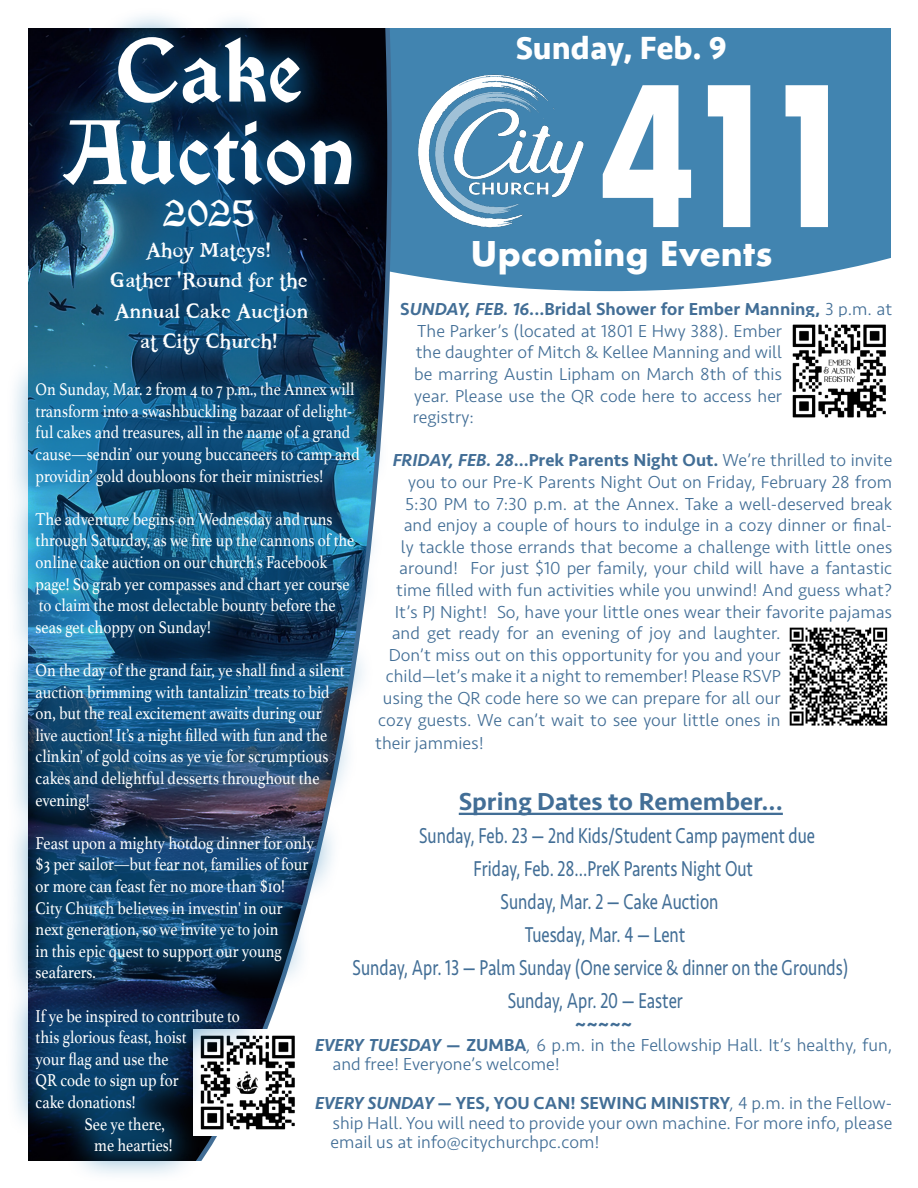
<style>
.page{position:relative;width:918px;height:1188px;background:#fff}
.page>*{position:absolute;margin:0;border:0;box-sizing:border-box;transform-origin:0 0}
.t1{font:700 188.1px "Futura";color:#fff;scale:.74 1}
.t2{font:85.5px "Vinque";color:#fff}
.t3{font:34.5px "Vinque";color:#fff}
.t4{font:700 33.15px "Futura";color:#fff}
.t5{font:700 33px "Seravek";color:#fff}
.t6{font:30.3px "Booter Five Zero";color:#fff;scale:.84 1}
.t7{font:500 25.5px "Seravek Basic";color:#426e96}
.t8{font:22.2px "Seravek Basic";color:#426e96;scale:.75 1}
.t9{font:500 19.05px "Seravek Basic";color:#426e96}
.t10{font:300 18px/21.6px "Seravek Basic";color:#426e96}
.t11{font:18px/21.6px "Athelas";color:#fff;scale:.86 1}
.t12{font:500 18px "Seravek Basic";color:#426e96}
.s1{font-weight:500}
.s2{font-weight:500;font-style:italic}
.s3{font-style:italic}
.s4{font-weight:300}
</style>
<div class="page">
<div style="left:392px;top:28px;width:499px;height:263px;background:#4184b0"></div>
<hr style="left:459px;top:813px;width:324px;height:2px;background:#426e96">
<img style="left:792px;top:324px;width:94px;height:94px">
<img style="left:411px;top:61px;width:180px;height:180px">
<div style="left:5px;top:6px;width:385px;height:1177px;background:#0b6daa;opacity:.62"></div>
<img style="left:789px;top:627px;width:99px;height:99px">
<p class="t5" style="left:516px;top:22px;width:213px">Sunday, Feb. 9</p>
<p class="t1" style="left:601px;top:20px;width:350px">411</p>
<p class="t2" style="left:114px;top:9px;width:191px">Cake</p>
<p class="t2" style="left:63px;top:92px;width:293px">Auction</p>
<p class="t3" style="left:163px;top:189px;width:93px">2025</p>
<p class="t6" style="left:147px;top:235px;width:149px">Ahoy Mateys!</p>
<p class="t6" style="left:110px;top:265px;width:237px">Gather 'Round for the</p>
<p class="t6" style="left:115px;top:296px;width:231px">Annual Cake Auction</p>
<p class="t6" style="left:140px;top:327px;width:165px">at City Church!</p>
<p class="t11" style="left:36px;top:378px;width:378px">On Sunday, Mar. 2 from 4 to 7 p.m., the Annex will transform into a swashbuckling bazaar of delight&shy;ful cakes and treasures, all in the name of a grand cause—sendin’ our young buccaneers to camp and providin’ gold doubloons for their ministries!</p>
<p class="t11" style="left:36px;top:508px;width:372px">The adventure begins on Wednesday and runs through Saturday, as we fire up the cannons of the online cake auction on our church's Facebook</p>
<p class="t11" style="left:36px;top:572px;width:367px">page! So grab yer compasses and chart yer course</p>
<p class="t11" style="left:39px;top:594px;width:347px">to claim the most delectable bounty before the</p>
<p class="t11" style="left:36px;top:616px;width:205px">seas get choppy on Sunday!</p>
<p class="t11" style="left:36px;top:659px;width:361px">On the day of the grand fair, ye shall find a silent</p>
<p class="t11" style="left:36px;top:680px;width:343px">auction brimming with tantalizin’ treats to bid</p>
<p class="t11" style="left:36px;top:702px;width:334px">on, but the real excitement awaits during our</p>
<p class="t11" style="left:36px;top:724px;width:341px">live auction! It’s a night filled with fun and the</p>
<p class="t11" style="left:36px;top:745px;width:342px">clinkin' of gold coins as ye vie for scrumptious</p>
<p class="t11" style="left:36px;top:767px;width:332px">cakes and delightful desserts throughout the</p>
<p class="t11" style="left:36px;top:788px;width:64px">evening!</p>
<p class="t11" style="left:36px;top:832px;width:325px">Feast upon a mighty hotdog dinner for only</p>
<p class="t11" style="left:36px;top:853px;width:319px">$3 per sailor—but fear not, families of four</p>
<p class="t11" style="left:36px;top:875px;width:291px">or more can feast fer no more than $10!</p>
<p class="t11" style="left:36px;top:896px;width:289px">City Church believes in investin' in our</p>
<p class="t11" style="left:36px;top:918px;width:284px">next generation, so we invite ye to join</p>
<p class="t11" style="left:36px;top:940px;width:288px">in this epic quest to support our young</p>
<p class="t11" style="left:36px;top:961px;width:72px">seafarers.</p>
<p class="t11" style="left:36px;top:1004px;width:239px">If ye be inspired to contribute to</p>
<p class="t11" style="left:36px;top:1026px;width:177px">this glorious feast, hoist</p>
<p class="t11" style="left:36px;top:1048px;width:156px">your flag and use the</p>
<p class="t11" style="left:36px;top:1069px;width:168px">QR code to sign up for</p>
<p class="t11" style="left:36px;top:1091px;width:118px">cake donations!</p>
<p class="t11" style="left:84px;top:1112px;width:95px">See ye there,</p>
<p class="t11" style="left:94px;top:1134px;width:93px">me hearties!</p>
<p class="t4" style="left:470px;top:230px;width:303px">Upcoming Events</p>
<p class="t10" style="left:413px;top:298px;width:481px;text-indent:-12px"><span class="s1">S</span><span class="s2">UNDAY, FEB. 16</span><span class="s1">...Bridal Shower for Ember Manning,</span> 3 p.m. at The Parker’s (located at 1801 E Hwy 388). Ember<br>the daughter of Mitch &amp; Kellee Manning and will<br>be marring Austin Lipham on March 8th of this<br>year. Please use the QR code here to access her<br>registry:</p>
<p class="t12" style="left:393px;top:449px;width:501px"><span class="s3">FRIDAY, FEB. 28</span>...Prek Parents Night Out. <span class="s4">We’re thrilled to invite</span></p>
<p class="t10" style="left:408px;top:471px;width:485px">you to our Pre-K Parents Night Out on Friday, February 28 from</p>
<p class="t10" style="left:405px;top:493px;width:489px">5:30 PM to 7:30 p.m. at the Annex. Take a well-deserved break</p>
<p class="t10" style="left:404px;top:514px;width:490px">and enjoy a couple of hours to indulge in a cozy dinner or final-</p>
<p class="t10" style="left:401px;top:536px;width:493px">ly tackle those errands that become a challenge with little ones</p>
<p class="t10" style="left:399px;top:557px;width:494px">around! For just $10 per family, your child will have a fantastic</p>
<p class="t10" style="left:396px;top:579px;width:498px">time filled with fun activities while you unwind! And guess what?</p>
<p class="t10" style="left:395px;top:601px;width:499px">It’s PJ Night! So, have your little ones wear their favorite pajamas</p>
<p class="t10" style="left:392px;top:622px;width:390px">and get ready for an evening of joy and laughter.</p>
<p class="t10" style="left:389px;top:644px;width:393px">Don’t miss out on this opportunity for you and your</p>
<p class="t10" style="left:386px;top:665px;width:396px">child—let’s make it a night to remember! Please RSVP</p>
<p class="t10" style="left:383px;top:687px;width:399px">using the QR code here so we can prepare for all our</p>
<p class="t10" style="left:378px;top:709px;width:404px">cozy guests. We can’t wait to see your little ones in</p>
<p class="t10" style="left:375px;top:732px;width:110px">their jammies!</p>
<p class="t7" style="left:459px;top:786px;width:326px">Spring Dates to Remember...</p>
<p class="t8" style="left:419px;top:822px;width:529px">Sunday, Feb. 23 — 2nd Kids/Student Camp payment due</p>
<p class="t8" style="left:474px;top:855px;width:374px">Friday, Feb. 28...PreK Parents Night Out</p>
<p class="t8" style="left:501px;top:888px;width:292px">Sunday, Mar. 2 — Cake Auction</p>
<p class="t8" style="left:525px;top:921px;width:216px">Tuesday, Mar. 4 — Lent</p>
<p class="t8" style="left:353px;top:954px;width:663px">Sunday, Apr. 13 — Palm Sunday (One service &amp; dinner on the Grounds)</p>
<p class="t8" style="left:508px;top:987px;width:235px">Sunday, Apr. 20 — Easter</p>
<p class="t9" style="left:575px;top:1013px;width:59px">~~~~~</p>
<p class="t10" style="left:332px;top:1035px;width:561px;line-height:19.5px;text-indent:-17px"><span class="s2">EVERY TUESDAY</span> <span class="s1">— ZUMBA</span><span class="s3">,</span> 6 p.m. in the Fellowship Hall. It’s healthy, fun, and free! Everyone’s welcome!</p>
<p class="t10" style="left:315px;top:1093px;width:579px;line-height:19.5px;text-align:right"><span class="s2">EVERY SUNDAY</span> <span class="s1">— YES, YOU CAN! SEWING MINISTRY</span><span class="s3">,</span> 4 p.m. in the Fellow&shy;ship Hall. You will need to provide your own machine. For more info, please</p>
<p class="t10" style="left:331px;top:1131px;width:271px">email us at info@citychurchpc.com!</p>
</div>
